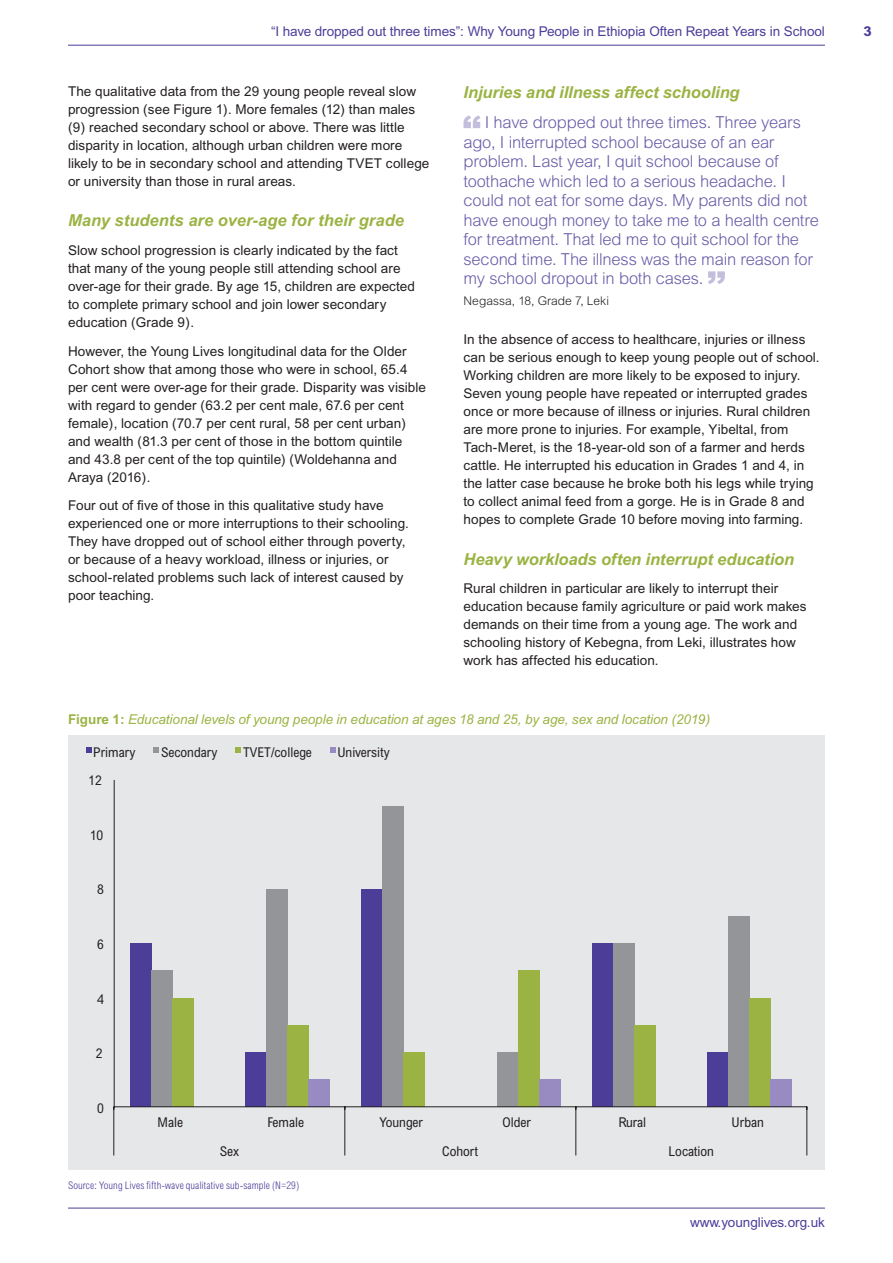
<style>
.page{position:relative;width:893px;height:1263px;background:#fff}
.page>*{position:absolute;margin:0;border:0;box-sizing:border-box;transform-origin:0 0}
.t1{font:300 16.5px/19.5px "Arial";letter-spacing:-.01em;color:#695ba7}
.t2{font:italic 700 16.5px "Arial";letter-spacing:-.005em;color:#9bb343}
.t3{font:13.5px/18px "Arial";letter-spacing:.005em;color:#231f20}
.t4{font:13.5px "Arial";letter-spacing:-.005em;color:#4c3d99}
.t5{font:condensed 13.5px "Arial";color:#231f20}
.t6{font:italic 13.5px "Arial";letter-spacing:-.005em;color:#9bb343}
.t7{font:800 13.5px "Arial";color:#4c3d99}
.t8{font:300 12px "Arial";letter-spacing:.005em;color:#231f20}
.t9{font:300 condensed 10.5px "Arial";letter-spacing:.01em;color:#4c3d99}
.s1{font-weight:700;font-style:normal}
</style>
<div class="page">
<hr style="left:68px;top:45px;width:757px;height:1px;background:#4c3d99">
<hr style="left:68px;top:1208px;width:757px;height:1px;background:#4c3d99">
<div style="left:68px;top:735px;width:757px;height:434px;background:#e6e7e9"></div>
<div style="left:708px;top:1053px;width:21px;height:54px;background:#4c3d99"></div>
<div style="left:592px;top:943px;width:21px;height:164px;background:#4c3d99"></div>
<div style="left:361px;top:889px;width:21px;height:218px;background:#4c3d99"></div>
<div style="left:246px;top:1053px;width:21px;height:54px;background:#4c3d99"></div>
<div style="left:130px;top:943px;width:21px;height:164px;background:#4c3d99"></div>
<div style="left:729px;top:916px;width:21px;height:191px;background:#939598"></div>
<div style="left:613px;top:943px;width:21px;height:164px;background:#939598"></div>
<div style="left:498px;top:1053px;width:21px;height:54px;background:#939598"></div>
<div style="left:382px;top:807px;width:21px;height:300px;background:#939598"></div>
<div style="left:267px;top:889px;width:21px;height:218px;background:#939598"></div>
<div style="left:151px;top:970px;width:21px;height:137px;background:#939598"></div>
<div style="left:750px;top:999px;width:21px;height:108px;background:#9bb343"></div>
<div style="left:634px;top:1026px;width:21px;height:81px;background:#9bb343"></div>
<div style="left:519px;top:970px;width:21px;height:137px;background:#9bb343"></div>
<div style="left:403px;top:1053px;width:21px;height:54px;background:#9bb343"></div>
<div style="left:288px;top:1026px;width:21px;height:81px;background:#9bb343"></div>
<div style="left:172px;top:999px;width:21px;height:108px;background:#9bb343"></div>
<div style="left:771px;top:1080px;width:21px;height:27px;background:#978bc2"></div>
<div style="left:540px;top:1080px;width:21px;height:27px;background:#978bc2"></div>
<div style="left:309px;top:1080px;width:21px;height:27px;background:#978bc2"></div>
<hr style="left:114px;top:780px;width:1px;height:327px;background:#231f20">
<hr style="left:114px;top:1106px;width:693px;height:1px;background:#231f20">
<svg style="left:113px;top:1107px;width:1px;height:48px"></svg>
<svg style="left:344px;top:1107px;width:1px;height:48px"></svg>
<svg style="left:575px;top:1107px;width:1px;height:48px"></svg>
<svg style="left:806px;top:1107px;width:1px;height:48px"></svg>
<svg style="left:86px;top:747px;width:5px;height:5px"></svg>
<svg style="left:153px;top:747px;width:6px;height:5px"></svg>
<svg style="left:235px;top:747px;width:6px;height:5px"></svg>
<svg style="left:330px;top:747px;width:5px;height:5px"></svg>
<svg style="left:463px;top:115px;width:17px;height:13px"></svg>
<svg style="left:708px;top:271px;width:17px;height:13px"></svg>
<p class="t4" style="left:271px;top:24px;width:555px">“I have dropped out three times”: Why Young People in Ethiopia Often Repeat Years in School</p>
<p class="t7" style="left:863px;top:23px;width:10px">3</p>
<p class="t3" style="left:68px;top:82px;width:363px">The qualitative data from the 29 young people reveal slow progression (see Figure 1). More females (12) than males (9) reached secondary school or above. There was little disparity in location, although urban children were more likely to be in secondary school and attending TVET college or university than those in rural areas.</p>
<h3 class="t2" style="left:68px;top:211px;width:337px">Many students are over-age for their grade</h3>
<p class="t3" style="left:68px;top:241px;width:349px">Slow school progression is clearly indicated by the fact that many of the young people still attending school are over-age for their grade. By age 15, children are expected to complete primary school and join lower secondary education (Grade 9).</p>
<p class="t3" style="left:68px;top:342px;width:360px">However, the Young Lives longitudinal data for the Older Cohort show that among those who were in school, 65.4 per cent were over-age for their grade. Disparity was visible with regard to gender (63.2 per cent male, 67.6 per cent female), location (70.7 per cent rural, 58 per cent urban) and wealth (81.3 per cent of those in the bottom quintile and 43.8 per cent of the top quintile) (Woldehanna and Araya (2016).</p>
<p class="t3" style="left:68px;top:496px;width:342px">Four out of fve of those in this qualitative study have experienced one or more interruptions to their schooling.<br>They have dropped out of school either through poverty, or because of a heavy workload, illness or injuries, or school-related problems such lack of interest caused by poor teaching.</p>
<h3 class="t2" style="left:463px;top:82px;width:278px">Injuries and illness affect schooling</h3>
<p class="t1" style="left:463px;top:112px;width:357px;text-indent:21px">I have dropped out three times. Three years ago, I interrupted school because of an ear problem. Last year, I quit school because of toothache which led to a serious headache. I could not eat for some days. My parents did not have enough money to take me to a health centre for treatment. That led me to quit school for the second time. The illness was the main reason for my school dropout in both cases.</p>
<p class="t8" style="left:463px;top:294px;width:147px">Negassa, 18, Grade 7, Leki</p>
<p class="t3" style="left:463px;top:330px;width:358px">In the absence of access to healthcare, injuries or illness can be serious enough to keep young people out of school.<br>Working children are more likely to be exposed to injury.<br>Seven young people have repeated or interrupted grades once or more because of illness or injuries. Rural children are more prone to injuries. For example, Yibeltal, from Tach-Meret, is the 18-year-old son of a farmer and herds cattle. He interrupted his education in Grades 1 and 4, in the latter case because he broke both his legs while trying to collect animal feed from a gorge. He is in Grade 8 and hopes to complete Grade 10 before moving into farming.</p>
<h3 class="t2" style="left:463px;top:549px;width:332px">Heavy workloads often interrupt education</h3>
<p class="t3" style="left:463px;top:579px;width:345px">Rural children in particular are likely to interrupt their education because family agriculture or paid work makes demands on their time from a young age. The work and schooling history of Kebegna, from Leki, illustrates how work has affected his education.</p>
<p class="t6" style="left:68px;top:711px;width:644px"><span class="s1">Figure 1:</span> Educational levels of young people in education at ages 18 and 25, by age, sex and location (2019)</p>
<p class="t5" style="left:93px;top:744px;width:44px">Primary</p>
<p class="t5" style="left:161px;top:744px;width:58px">Secondary</p>
<p class="t5" style="left:243px;top:744px;width:70px">TVET/college</p>
<p class="t5" style="left:337px;top:744px;width:54px">University</p>
<p class="t5" style="left:88px;top:772px;width:15px">12</p>
<p class="t5" style="left:90px;top:827px;width:15px">10</p>
<p class="t5" style="left:97px;top:881px;width:8px">8</p>
<p class="t5" style="left:97px;top:936px;width:8px">6</p>
<p class="t5" style="left:97px;top:990px;width:8px">4</p>
<p class="t5" style="left:96px;top:1045px;width:8px">2</p>
<p class="t5" style="left:97px;top:1099px;width:8px">0</p>
<p class="t5" style="left:157px;top:1114px;width:27px">Male</p>
<p class="t5" style="left:267px;top:1114px;width:38px">Female</p>
<p class="t5" style="left:380px;top:1114px;width:45px">Younger</p>
<p class="t5" style="left:502px;top:1114px;width:30px">Older</p>
<p class="t5" style="left:618px;top:1114px;width:29px">Rural</p>
<p class="t5" style="left:732px;top:1114px;width:34px">Urban</p>
<p class="t5" style="left:220px;top:1143px;width:21px">Sex</p>
<p class="t5" style="left:442px;top:1143px;width:38px">Cohort</p>
<p class="t5" style="left:668px;top:1143px;width:47px">Location</p>
<p class="t9" style="left:68px;top:1180px;width:233px">Source: Young Lives ffth-wave qualitative sub-sample (N=29)</p>
<p class="t4" style="left:690px;top:1215px;width:136px">www.younglives.org.uk</p>
</div>
